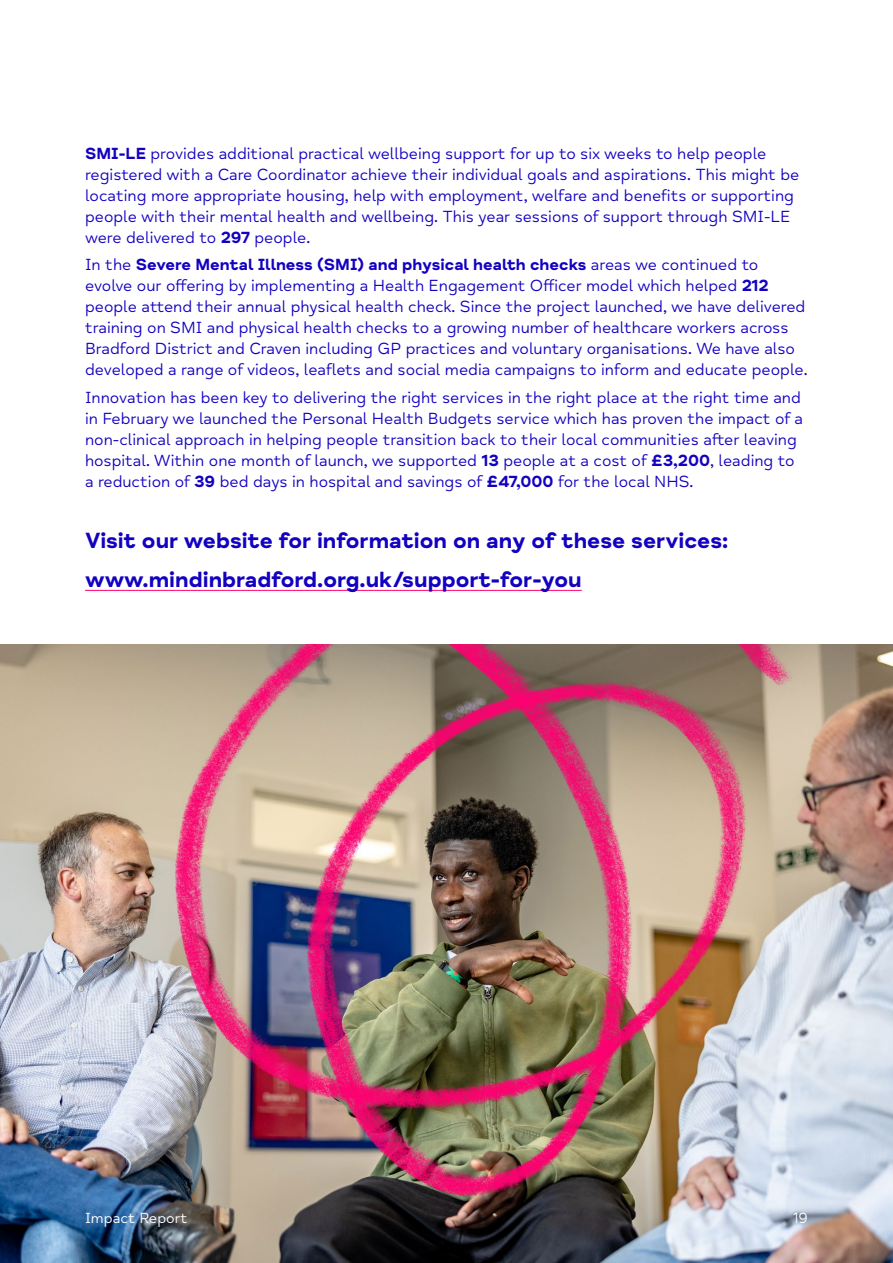
<style>
.page{position:relative;width:893px;height:1263px;background:#fff}
.page>*{position:absolute;margin:0;border:0;box-sizing:border-box;transform-origin:0 0}
.t1{font:700 22.5px/39.8px "Mind Meridian";color:#1300c1}
.t2{font:16.5px/21px "Mind Meridian";color:#1300c1}
.t3{font:15px "Mind Meridian";color:#fff}
.s1{font-weight:700}
</style>
<div class="page">
<hr style="left:85px;top:590px;width:497px;height:1px;background:#ff0071">
<img style="left:0;top:644px;width:893px;height:619px">
<p class="t2" style="left:85px;top:143px;width:716px"><span class="s1">SMI-LE</span> provides additional practical wellbeing support for up to six weeks to help people registered with a Care Coordinator achieve their individual goals and aspirations. This might be locating more appropriate housing, help with employment, welfare and benefits or supporting people with their mental health and wellbeing. This year sessions of support through SMI-LE were delivered to <span class="s1">297</span> people.</p>
<p class="t2" style="left:85px;top:255px;width:724px">In the <span class="s1">Severe Mental Illness (SMI) and physical health checks</span> areas we continued to evolve our offering by implementing a Health Engagement Officer model which helped <span class="s1">212 </span>people attend their annual physical health check. Since the project launched, we have delivered training on SMI and physical health checks to a growing number of healthcare workers across Bradford District and Craven including GP practices and voluntary organisations. We have also developed a range of videos, leaflets and social media campaigns to inform and educate people.</p>
<p class="t2" style="left:85px;top:387px;width:719px">Innovation has been key to delivering the right services in the right place at the right time and in February we launched the Personal Health Budgets service which has proven the impact of a non-clinical approach in helping people transition back to their local communities after leaving hospital. Within one month of launch, we supported <span class="s1">13</span> people at a cost of <span class="s1">£3,200</span>, leading to a reduction of <span class="s1">39</span> bed days in hospital and savings of <span class="s1">£47,000</span> for the local NHS.</p>
<h1 class="t1" style="left:85px;top:521px;width:645px">Visit our website for information on any of these services: www.mindinbradford.org.uk/support-for-you</h1>
<p class="t3" style="left:85px;top:1209px;width:104px">Impact Report</p>
<p class="t3" style="left:793px;top:1209px;width:16px">19</p>
</div>
